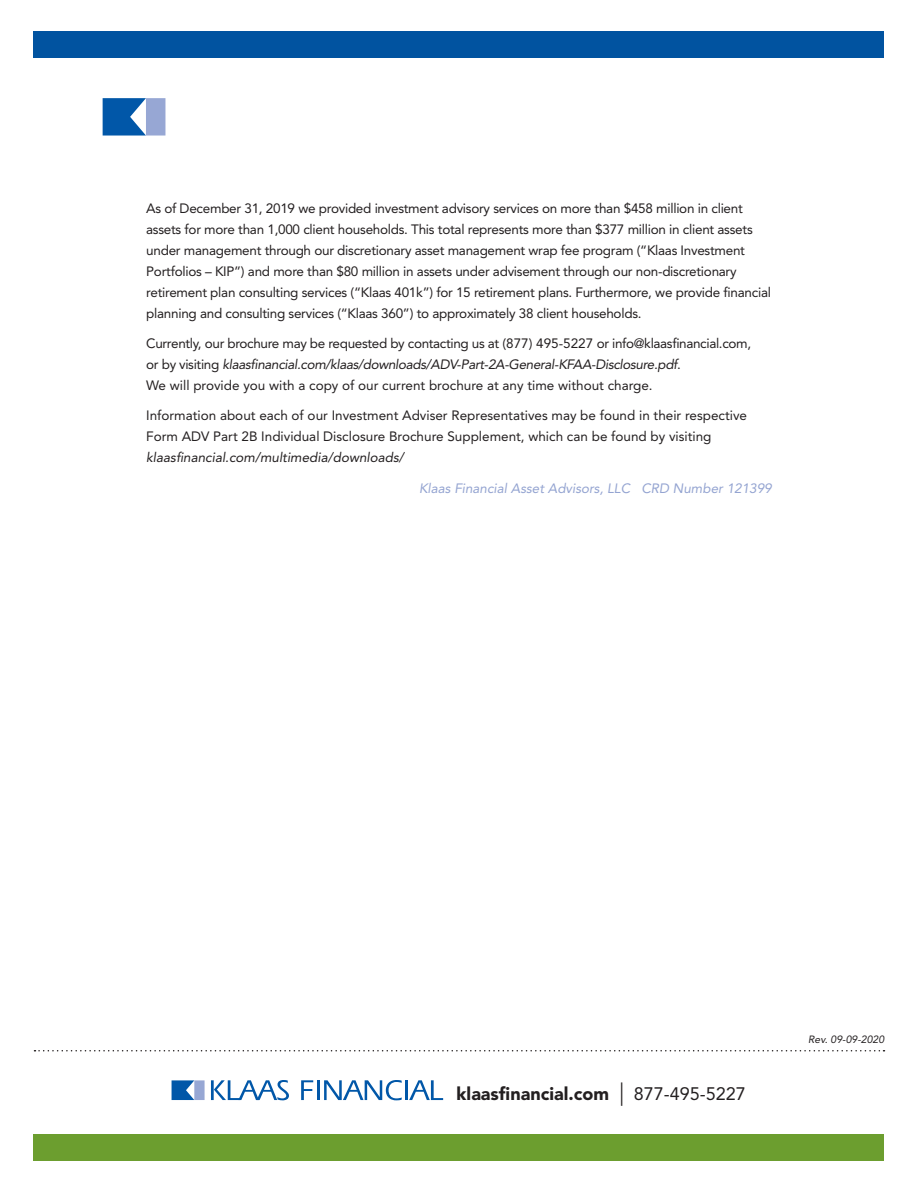
<style>
.page{position:relative;width:918px;height:1188px;background:#fff}
.page>*{position:absolute;margin:0;border:0;box-sizing:border-box;transform-origin:0 0}
.t1{font:900 18px "Avenir";color:#231f20}
.BODY_9_16{font:13.5px/21px "Avenir";letter-spacing:-.02em;color:#231f20}
.BODY_9_16-2{font:13.5px/21px "Avenir";color:#231f20}
.BODY_9_16-3{font:italic 13.5px "Avenir";color:#94a4d1}
.t2{font:italic 10.5px "Avenir";color:#231f20}
.s1{font-style:italic}
.s2{font-weight:400;font-size:23.4px}
.s3{font-weight:400}
</style>
<div class="page">
<div style="left:34px;top:32px;width:850px;height:26px;background:#0153a0"></div>
<div style="left:34px;top:1134px;width:850px;height:27px;background:#6c9e2f"></div>
<svg style="left:34px;top:1050px;width:850px;height:2px"></svg>
<svg style="left:211px;top:1080px;width:78px;height:20px"></svg>
<svg style="left:301px;top:1080px;width:12px;height:20px"></svg>
<hr style="left:317px;top:1080px;width:3px;height:20px;background:#0157a8">
<svg style="left:324px;top:1080px;width:78px;height:20px"></svg>
<hr style="left:405px;top:1080px;width:3px;height:20px;background:#0157a8">
<svg style="left:409px;top:1080px;width:34px;height:20px"></svg>
<svg style="left:172px;top:1080px;width:33px;height:20px"></svg>
<svg style="left:103px;top:98px;width:62px;height:38px;background:#5287c1"></svg>
<p class="BODY_9_16" style="left:146px;top:198px;width:626px">As of December 31, 2019 we provided investment advisory services on more than $458 million in client assets for more than 1,000 client households. This total represents more than $377 million in client assets under management through our discretionary asset management wrap fee program (“Klaas Investment Portfolios – KIP”) and more than $80 million in assets under advisement through our non-discretionary retirement plan consulting services (“Klaas 401k”) for 15 retirement plans. Furthermore, we provide financial planning and consulting services (“Klaas 360”) to approximately 38 client households.</p>
<p class="BODY_9_16" style="left:146px;top:333px;width:606px">Currently, our brochure may be requested by contacting us at (877) 495-5227 or info@klaasfinancial.com, or by visiting <span class="s1">klaasfinancial.com/klaas/downloads/ADV-Part-2A-General-KFAA-Disclosure.pdf</span>.<br>We will provide you with a copy of our current brochure at any time without charge.</p>
<p class="BODY_9_16-2" style="left:146px;top:405px;width:602px">Information about each of our Investment Adviser Representatives may be found in their respective<br>Form ADV Part 2B Individual Disclosure Brochure Supplement, which can be found by visiting <span class="s1">klaasfinancial.com/multimedia/downloads/</span></p>
<p class="BODY_9_16-3" style="left:419px;top:481px;width:354px">Klaas Financial Asset Advisors, LLC CRD Number 121399</p>
<h1 class="t1" style="left:457px;top:1083px;width:291px">klaasfinancial.com <span class="s2">|</span> <span class="s3">877-495-5227</span></h1>
<p class="t2" style="left:808px;top:1033px;width:78px">Rev. 09-09-2020</p>
</div>
